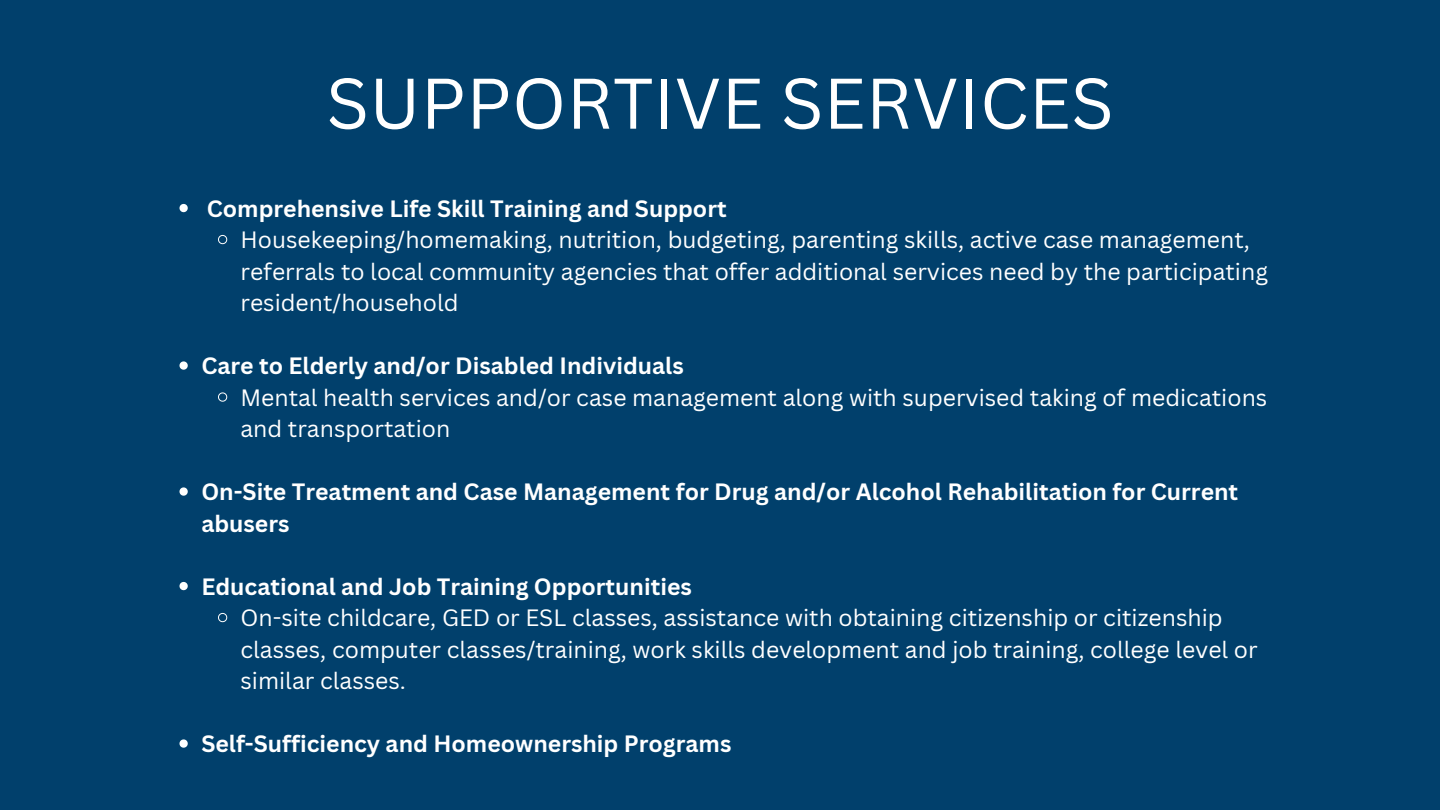
<style>
.page{position:relative;width:1440px;height:810px;background:#01406c}
.page>*{position:absolute;margin:0;border:0;box-sizing:border-box;transform-origin:0 0}
.t1{font:70px "Canva Sans";color:#fff}
.t2{font:23px/31.5px "Canva Sans";color:#fff}
.t3{font:700 23px/31.5px "Canva Sans";color:#fff}
</style>
<div class="page">
<svg style="left:180px;top:204px;width:8px;height:8px"></svg>
<svg style="left:218px;top:235px;width:10px;height:10px"></svg>
<svg style="left:180px;top:361px;width:8px;height:9px"></svg>
<svg style="left:218px;top:392px;width:10px;height:10px"></svg>
<svg style="left:180px;top:487px;width:8px;height:9px"></svg>
<svg style="left:180px;top:582px;width:8px;height:8px"></svg>
<svg style="left:218px;top:613px;width:10px;height:10px"></svg>
<svg style="left:180px;top:739px;width:8px;height:9px"></svg>
<h1 class="t1" style="left:326px;top:54px;width:789px">SUPPORTIVE SERVICES</h1>
<p class="t3" style="left:207px;top:192px;width:521px">Comprehensive Life Skill Training and Support</p>
<p class="t2" style="left:240px;top:224px;width:1029px">Housekeeping/homemaking, nutrition, budgeting, parenting skills, active case management, referrals to local community agencies that offer additional services need by the participating resident/household</p>
<p class="t3" style="left:201px;top:350px;width:484px">Care to Elderly and/or Disabled Individuals</p>
<p class="t2" style="left:240px;top:381px;width:1028px">Mental health services and/or case management along with supervised taking of medications and transportation</p>
<p class="t3" style="left:201px;top:476px;width:1038px">On-Site Treatment and Case Management for Drug and/or Alcohol Rehabilitation for Current abusers</p>
<p class="t3" style="left:201px;top:570px;width:492px">Educational and Job Training Opportunities</p>
<p class="t2" style="left:240px;top:602px;width:1019px">On-site childcare, GED or ESL classes, assistance with obtaining citizenship or citizenship classes, computer classes/training, work skills development and job training, college level or similar classes.</p>
<p class="t3" style="left:201px;top:728px;width:532px">Self-Sufficiency and Homeownership Programs</p>
</div>
